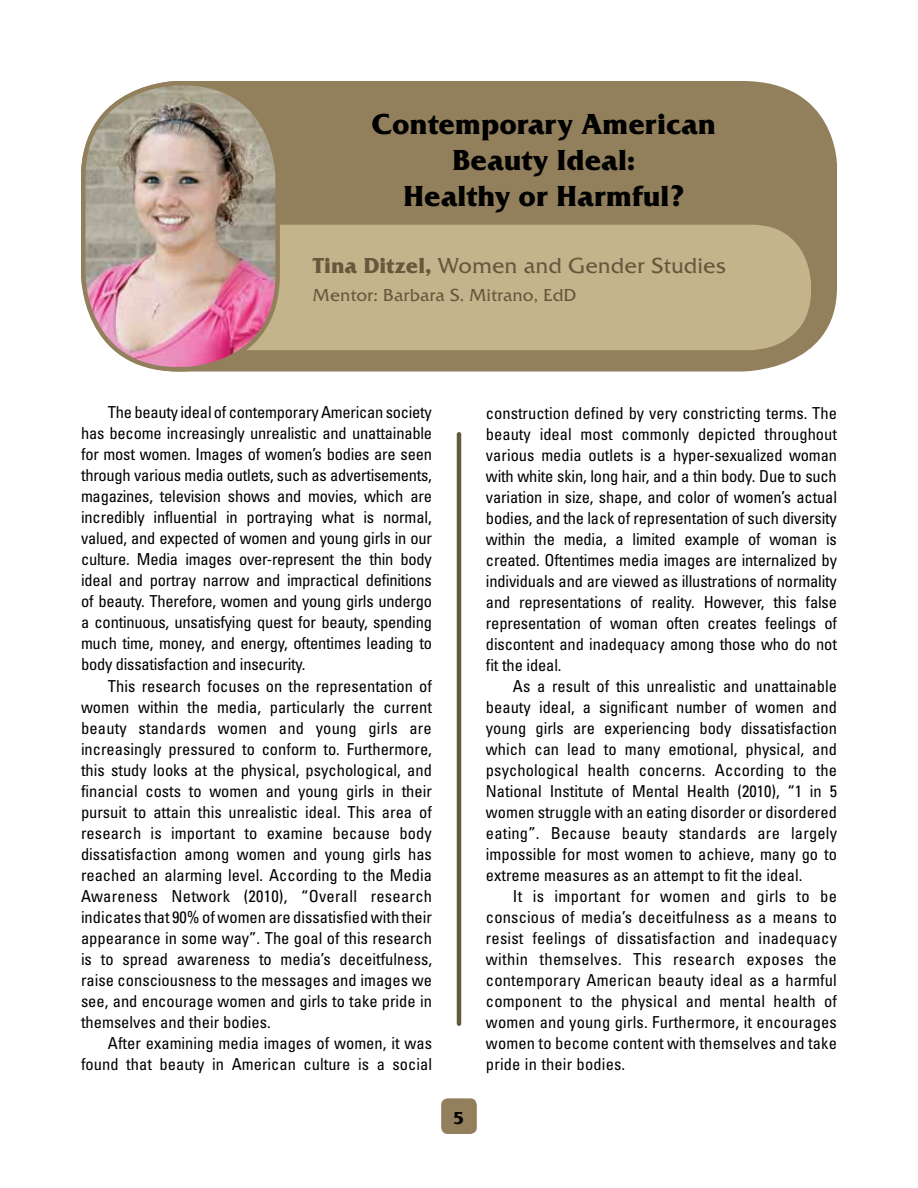
<style>
.page{position:relative;width:918px;height:1188px;background:#fff}
.page>*{position:absolute;margin:0;border:0;box-sizing:border-box;transform-origin:0 0}
.t1{font:700 30px/36px "Friz Quadrata Itc T";color:#000;text-align:center}
.t2{font:22.5px "Friz Quadrata Itc T";color:#65583c}
.t3{font:18px "Friz Quadrata Itc T";color:#65583c}
.t4{font:700 18px "Friz Quadrata Itc T";color:#000}
.t5{font:condensed 16.5px/21px "Univers";color:#000;text-align:justify}
.s1{font-weight:700}
</style>
<div class="page">
<div style="left:81px;top:81px;width:756px;height:291px;background:#92805c"></div>
<div style="left:124px;top:225px;width:687px;height:125px;background:#c3b48b;border-radius:60px"></div>
<img style="left:83px;top:83px;width:195px;height:286px">
<div style="left:81px;top:81px;width:199px;height:291px;border:4px solid #92805c;border-radius:94px"></div>
<hr style="left:457px;top:434px;width:4px;height:590px;background:#65583c">
<div style="left:441px;top:1098px;width:36px;height:36px;background:#92805c;border-radius:7px"></div>
<h1 class="t1" style="left:372px;top:106px;width:346px">Contemporary American<br>Beauty Ideal:<br>Healthy or Harmful?</h1>
<h2 class="t2" style="left:313px;top:252px;width:415px"><span class="s1">Tina Ditzel,</span> Women and Gender Studies</h2>
<p class="t3" style="left:313px;top:284px;width:265px">Mentor: Barbara S. Mitrano, EdD</p>
<p class="t5" style="left:81px;top:402px;width:353px;text-indent:27px">The beauty ideal of contemporary American society has become increasingly unrealistic and unattainable for most women. Images of women’s bodies are seen through various media outlets, such as advertisements, magazines, television shows and movies, which are incredibly influential in portraying what is normal, valued, and expected of women and young girls in our culture. Media images over-represent the thin body ideal and portray narrow and impractical definitions of beauty. Therefore, women and young girls undergo a continuous, unsatisfying quest for beauty, spending much time, money, and energy, oftentimes leading to body dissatisfaction and insecurity.</p>
<p class="t5" style="left:81px;top:675px;width:353px;text-indent:27px">This research focuses on the representation of women within the media, particularly the current beauty standards women and young girls are increasingly pressured to conform to. Furthermore, this study looks at the physical, psychological, and financial costs to women and young girls in their pursuit to attain this unrealistic ideal. This area of research is important to examine because body dissatisfaction among women and young girls has reached an alarming level. According to the Media Awareness Network (2010), “Overall research indicates that 90% of women are dissatisfied with their appearance in some way”. The goal of this research is to spread awareness to media’s deceitfulness, raise consciousness to the messages and images we see, and encourage women and girls to take pride in themselves and their bodies.</p>
<p class="t5" style="left:81px;top:1032px;width:353px;text-align:right">After examining media images of women, it was found that beauty in American culture is a social</p>
<p class="t4" style="left:453px;top:1108px;width:12px">5</p>
<p class="t5" style="left:486px;top:402px;width:353px">construction defined by very constricting terms. The beauty ideal most commonly depicted throughout various media outlets is a hyper-sexualized woman with white skin, long hair, and a thin body. Due to such variation in size, shape, and color of women’s actual bodies, and the lack of representation of such diversity within the media, a limited example of woman is created. Oftentimes media images are internalized by individuals and are viewed as illustrations of normality and representations of reality. However, this false representation of woman often creates feelings of discontent and inadequacy among those who do not fit the ideal.</p>
<p class="t5" style="left:486px;top:675px;width:353px;text-indent:27px">As a result of this unrealistic and unattainable beauty ideal, a significant number of women and young girls are experiencing body dissatisfaction which can lead to many emotional, physical, and psychological health concerns. According to the National Institute of Mental Health (2010), “1 in 5 women struggle with an eating disorder or disordered eating”. Because beauty standards are largely impossible for most women to achieve, many go to extreme measures as an attempt to fit the ideal.</p>
<p class="t5" style="left:486px;top:885px;width:353px;text-indent:27px">It is important for women and girls to be conscious of media’s deceitfulness as a means to resist feelings of dissatisfaction and inadequacy within themselves. This research exposes the contemporary American beauty ideal as a harmful component to the physical and mental health of women and young girls. Furthermore, it encourages women to become content with themselves and take pride in their bodies.</p>
</div>
